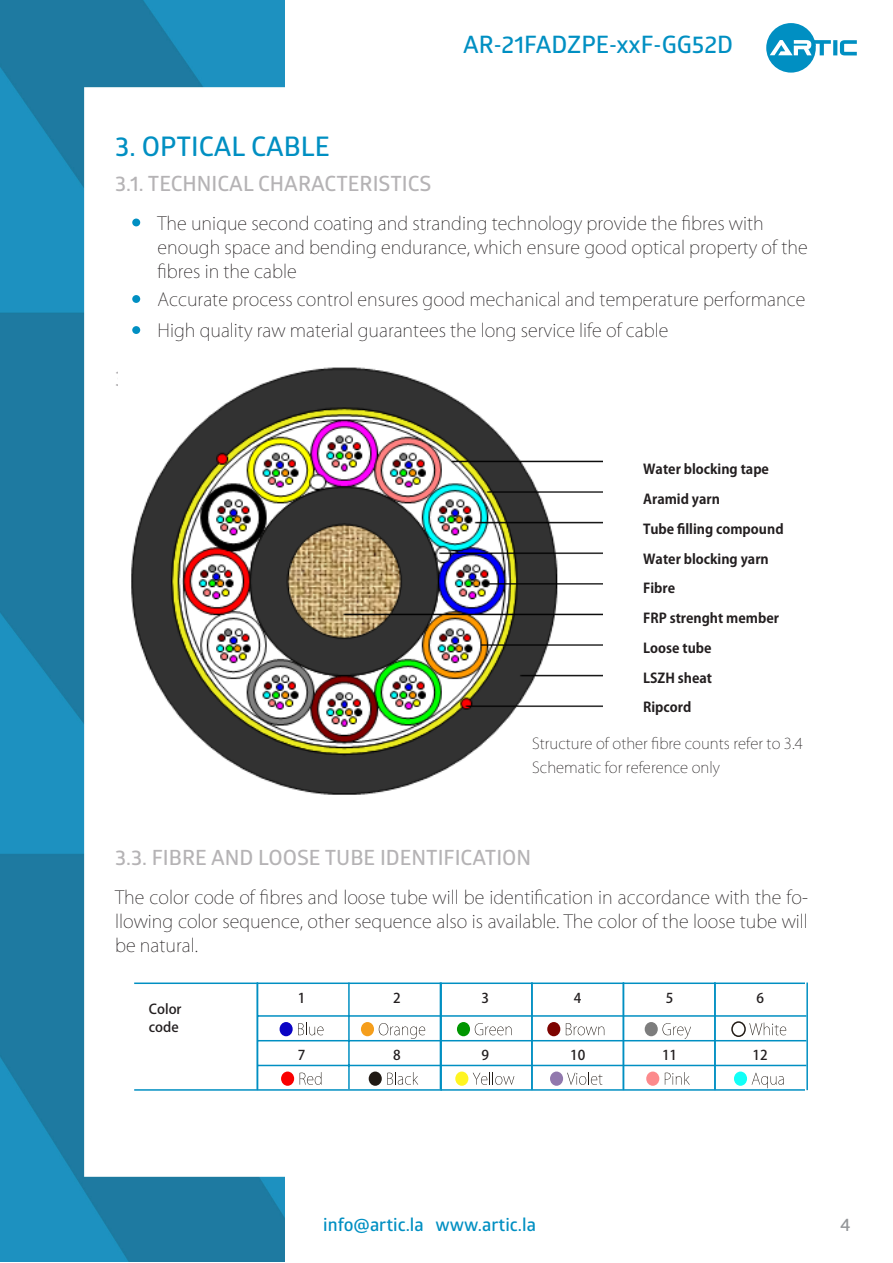
<style>
.page{position:relative;width:893px;height:1263px;background:#fff}
.page>*{position:absolute;margin:0;border:0;box-sizing:border-box;transform-origin:0 0}
.t1{font:27px "Glober Bold Free";color:#008fc2}
.t2{font:24px "Glober Bold Free";color:#008fc2}
.t3{font:21px "Glober Bold Free";color:#b5b3b5}
.t4{font:200 18px/24px "Koz Go Pr 6 N";color:#231f20}
.t5{font:18px "Glober Bold Free";color:#008fc2}
.t6{font:18px "Glober Bold Free";color:#939598}
.t7{font:200 15px "Koz Go Pr 6 N";color:#231f20}
.t8{font:700 13.5px "Koz Go Pr 6 N";color:#231f20}
.t9{font:500 13.5px "Koz Go Pr 6 N";color:#231f20}
</style>
<div class="page">
<img style="left:0;top:0;width:285px;height:1262px">
<svg style="left:833px;top:40px;width:4px;height:15px"></svg>
<svg style="left:840px;top:40px;width:17px;height:15px"></svg>
<svg style="left:766px;top:23px;width:65px;height:50px"></svg>
<div style="left:132px;top:219px;width:8px;height:7px;background:#008fc2;border-radius:50%"></div>
<div style="left:132px;top:295px;width:8px;height:8px;background:#008fc2;border-radius:50%"></div>
<div style="left:132px;top:326px;width:8px;height:8px;background:#008fc2;border-radius:50%"></div>
<img style="left:118px;top:358px;width:485px;height:450px">
<hr style="left:257px;top:1015px;width:549px;height:2px;background:#008fc2">
<hr style="left:257px;top:1040px;width:549px;height:1px;background:#008fc2">
<hr style="left:257px;top:1065px;width:549px;height:1px;background:#008fc2">
<hr style="left:348px;top:982px;width:2px;height:107px;background:#008fc2">
<div style="left:280px;top:1022px;width:13px;height:14px;background:#0a03c4;border-radius:50%"></div>
<svg style="left:298px;top:1022px;width:26px;height:13px"></svg>
<div style="left:281px;top:1071px;width:13px;height:15px;background:#fa0000;border-radius:50%"></div>
<svg style="left:300px;top:1072px;width:21px;height:13px"></svg>
<div style="left:361px;top:1022px;width:13px;height:14px;background:#f59e1c;border-radius:50%"></div>
<svg style="left:379px;top:1023px;width:46px;height:16px"></svg>
<div style="left:369px;top:1071px;width:13px;height:15px;background:#211a14;border-radius:50%"></div>
<svg style="left:387px;top:1072px;width:31px;height:13px"></svg>
<div style="left:457px;top:1022px;width:13px;height:14px;background:#009600;border-radius:50%"></div>
<svg style="left:475px;top:1023px;width:37px;height:12px"></svg>
<div style="left:455px;top:1071px;width:13px;height:15px;background:#fff521;border-radius:50%"></div>
<svg style="left:473px;top:1072px;width:41px;height:13px"></svg>
<div style="left:547px;top:1022px;width:13px;height:14px;background:#7d0300;border-radius:50%"></div>
<svg style="left:566px;top:1023px;width:38px;height:12px"></svg>
<div style="left:550px;top:1071px;width:13px;height:15px;background:#9178ad;border-radius:50%"></div>
<svg style="left:567px;top:1072px;width:35px;height:13px"></svg>
<div style="left:645px;top:1022px;width:13px;height:14px;background:#7d7d7d;border-radius:50%"></div>
<svg style="left:662px;top:1023px;width:29px;height:16px"></svg>
<div style="left:646px;top:1071px;width:13px;height:15px;background:#fc8a8c;border-radius:50%"></div>
<svg style="left:665px;top:1072px;width:25px;height:13px"></svg>
<div style="left:731px;top:1021px;width:15px;height:16px;border:2px solid #211a14;border-radius:50%"></div>
<svg style="left:749px;top:1022px;width:37px;height:13px"></svg>
<div style="left:734px;top:1071px;width:13px;height:15px;background:#12fff7;border-radius:50%"></div>
<svg style="left:752px;top:1073px;width:32px;height:15px"></svg>
<hr style="left:257px;top:982px;width:1px;height:108px;background:#008fc2">
<hr style="left:806px;top:982px;width:2px;height:108px;background:#008fc2">
<hr style="left:440px;top:982px;width:2px;height:109px;background:#008fc2">
<hr style="left:531px;top:982px;width:2px;height:108px;background:#008fc2">
<hr style="left:623px;top:982px;width:1px;height:108px;background:#008fc2">
<hr style="left:714px;top:982px;width:2px;height:108px;background:#008fc2">
<hr style="left:134px;top:1089px;width:671px;height:2px;background:#008fc2">
<hr style="left:134px;top:982px;width:671px;height:2px;background:#008fc2">
<h2 class="t2" style="left:463px;top:28px;width:271px">AR-21FADZPE-xxF-GG52D</h2>
<p class="t1" style="left:115px;top:127px;width:216px">3. OPTICAL CABLE</p>
<p class="t3" style="left:115px;top:169px;width:318px">3.1. TECHNICAL CHARACTERISTICS</p>
<p class="t4" style="left:158px;top:211px;width:652px">The unique second coating and stranding technology provide the fibres with enough space and bending endurance, which ensure good optical property of the fibres in the cable</p>
<p class="t4" style="left:158px;top:288px;width:649px">Accurate process control ensures good mechanical and temperature performance</p>
<p class="t4" style="left:158px;top:319px;width:512px">High quality raw material guarantees the long service life of cable</p>
<p class="t8" style="left:643px;top:462px;width:127px">Water blocking tape</p>
<p class="t8" style="left:643px;top:491px;width:78px">Aramid yarn</p>
<p class="t8" style="left:643px;top:521px;width:142px">Tube filling compound</p>
<p class="t8" style="left:643px;top:551px;width:127px">Water blocking yarn</p>
<p class="t8" style="left:643px;top:581px;width:33px">Fibre</p>
<p class="t8" style="left:643px;top:610px;width:137px">FRP strenght member</p>
<p class="t8" style="left:643px;top:640px;width:70px">Loose tube</p>
<p class="t8" style="left:643px;top:670px;width:70px">LSZH sheat</p>
<p class="t8" style="left:643px;top:700px;width:50px">Ripcord</p>
<p class="t7" style="left:532px;top:735px;width:272px">Structure of other fibre counts refer to 3.4</p>
<p class="t7" style="left:532px;top:759px;width:189px">Schematic for reference only</p>
<p class="t3" style="left:115px;top:843px;width:418px">3.3. FIBRE AND LOOSE TUBE IDENTIFICATION</p>
<p class="t4" style="left:115px;top:885px;width:694px;text-align:justify">The color code of fibres and loose tube will be identification in accordance with the fo&shy;llowing color sequence, other sequence also is available. The color of the loose tube will be natural.</p>
<p class="t9" style="left:149px;top:1001px;width:34px">Color</p>
<p class="t9" style="left:149px;top:1019px;width:31px">code</p>
<p class="t9" style="left:298px;top:990px;width:9px">1</p>
<p class="t9" style="left:393px;top:990px;width:9px">2</p>
<p class="t9" style="left:482px;top:990px;width:9px">3</p>
<p class="t9" style="left:574px;top:990px;width:9px">4</p>
<p class="t9" style="left:666px;top:990px;width:9px">5</p>
<p class="t9" style="left:756px;top:990px;width:9px">6</p>
<p class="t9" style="left:298px;top:1047px;width:9px">7</p>
<p class="t9" style="left:393px;top:1047px;width:9px">8</p>
<p class="t9" style="left:482px;top:1047px;width:9px">9</p>
<p class="t9" style="left:570px;top:1047px;width:17px">10</p>
<p class="t9" style="left:662px;top:1047px;width:17px">11</p>
<p class="t9" style="left:752px;top:1047px;width:17px">12</p>
<p class="t5" style="left:323px;top:1211px;width:214px">info@artic.la www.artic.la</p>
<p class="t6" style="left:840px;top:1211px;width:12px">4</p>
</div>
